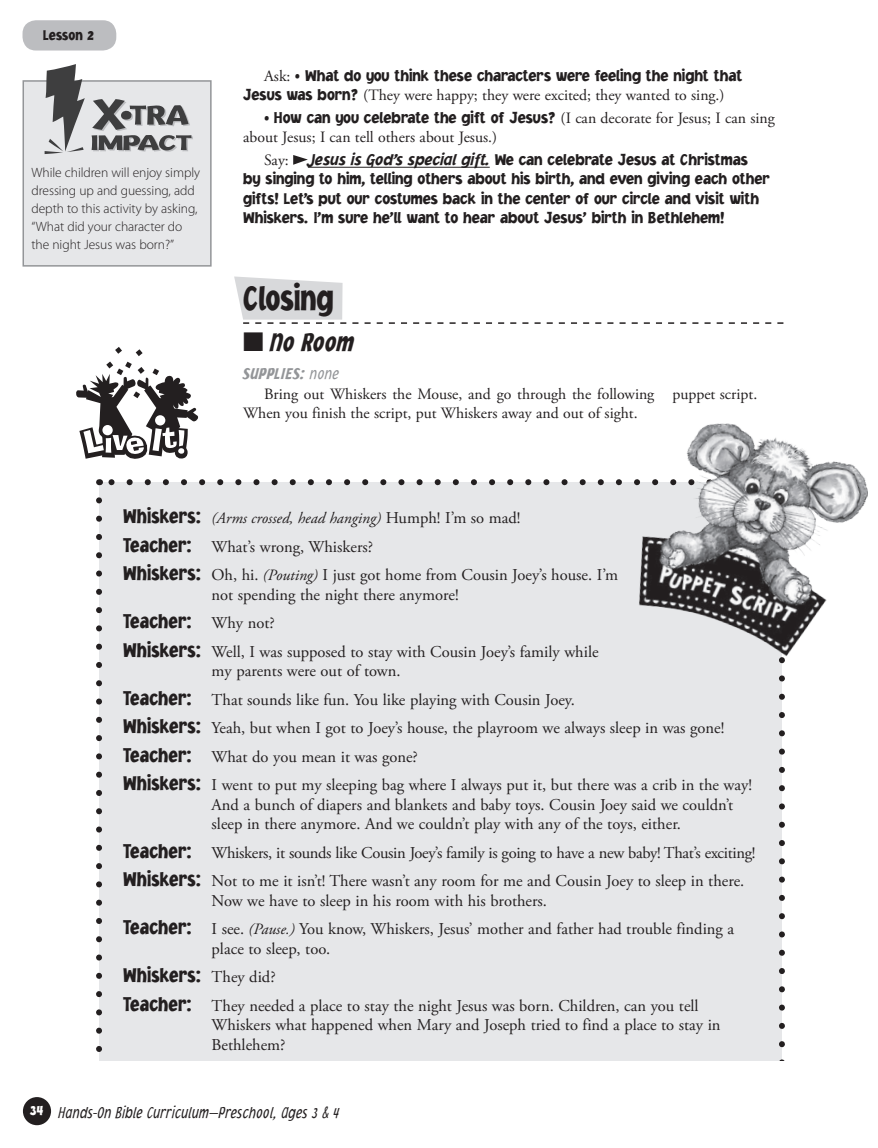
<style>
.page{position:relative;width:878px;height:1148px;background:#fff}
.page>*{position:absolute;margin:0;border:0;box-sizing:border-box;transform-origin:0 0}
.t1{font:900 36px "Jacoby Cond ICG";color:#231f20;scale:.9 1}
.t2{font:italic 900 27px "Jacoby Cond ICG";letter-spacing:-.01em;color:#231f20;scale:.9 1}
.t3{font:900 21px "Jacoby Cond ICG";letter-spacing:.01em;color:#231f20;scale:.95 1}
.t4{font:16.5px/28.5px "Adobe Garamond Pro";color:#231f20}
.t5{font:900 16.5px/19.5px "Jacoby ICG";color:#231f20;scale:.9 1}
.t6{font:16.5px/28.5px "Adobe Garamond Pro";letter-spacing:-.02em;color:#231f20}
.t7{font:italic 300 16.5px "Jacoby Cond ICG";color:#231f20;scale:.9 1}
.t8{font:italic 900 16.5px "Jacoby Cond ICG";letter-spacing:.03em;color:#939598;scale:.95 1}
.t9{font:15.75px/19.5px "Adobe Garamond Pro";color:#231f20}
.t10{font:italic 15.75px "Adobe Garamond Pro";color:#231f20}
.t11{font:900 15px "Jacoby Cond ICG";color:#231f20}
.t12{font:300 13.5px/18px "Myriad Pro";letter-spacing:-.005em;color:#231f20}
.s1{font-family:"Adobe Garamond Pro";font-weight:400;font-size:15.75px}
.s2{font-family:"Jacoby ICG";font-weight:900;font-size:16.5px}
.s3{font-style:italic}
.s4{font-weight:300}
.s5{font-family:"Jacoby Cond ICG";font-weight:900;font-style:normal;font-size:21px}
.s6{font-style:normal;font-size:16.5px}
.s7{font-family:"Jacoby Cond ICG";font-weight:900;font-size:21px}
.s8{font-style:italic;font-size:15.75px}
.s9{font-family:"Adobe Garamond Pro";font-weight:400;font-size:16.5px}
.s10{font-weight:900;font-style:normal;font-size:15px;color:#fff}
</style>
<div class="page">
<div style="left:23px;top:1097px;width:28px;height:28px;background:#231f20;border-radius:50%"></div>
<div style="left:22px;top:20px;width:94px;height:31px;background:#bcbdc0;border-radius:14px"></div>
<hr style="left:308px;top:167px;width:181px;height:1px;background:#231f20">
<svg style="left:234px;top:276px;width:549px;height:48px"></svg>
<svg style="left:293px;top:155px;width:15px;height:10px"></svg>
<svg style="left:76px;top:347px;width:123px;height:112px"></svg>
<div style="left:155px;top:415px;width:10px;height:10px;background:#fff;border-radius:50%"></div>
<div style="left:102px;top:425px;width:11px;height:10px;background:#fff;border-radius:50%"></div>
<div style="left:99px;top:482px;width:683px;height:598px;background:#e6e7e9"></div>
<svg style="left:96px;top:500px;width:6px;height:552px"></svg>
<svg style="left:779px;top:660px;width:5px;height:401px"></svg>
<svg style="left:108px;top:479px;width:514px;height:6px"></svg>
<img style="left:634px;top:423px;width:233px;height:237px">
<div style="left:78px;top:1061px;width:744px;height:40px;background:#fff"></div>
<div style="left:23px;top:81px;width:188px;height:185px;background:#e6e7e9"></div>
<div style="left:22px;top:80px;width:190px;height:187px;border:2px solid #939598"></div>
<svg style="left:45px;top:64px;width:40px;height:90px"></svg>
<svg style="left:92px;top:99px;width:101px;height:53px"></svg>
<p class="t11" style="left:43px;top:26px;width:52px">Lesson 2</p>
<p class="t12" style="left:32px;top:164px;width:170px">While children will enjoy simply dressing up and guessing, add depth to this activity by asking, “What did your character do the night Jesus was born?”</p>
<p class="t5" style="left:264px;top:65px;width:532px"><span class="s1">Ask:</span> • What do you think these characters were feeling the night that</p>
<p class="t9" style="left:243px;top:86px;width:483px"><span class="s2">Jesus was born?</span> (They were happy; they were excited; they wanted to sing.)</p>
<p class="t5" style="left:264px;top:107px;width:569px">• How can you celebrate the gift of Jesus? <span class="s1">(I can decorate for Jesus; I can sing</span></p>
<p class="t9" style="left:243px;top:128px;width:255px">about Jesus; I can tell others about Jesus.)</p>
<p class="t5" style="left:243px;top:149px;width:586px;text-indent:21px"><span class="s1">Say:</span> <span class="s3">Jesus is God’s special gift.</span> We can celebrate Jesus at Christmas<br>by singing to him, telling others about his birth, and even giving each other gifts! Let’s put our costumes back in the center of our circle and visit with Whiskers. I’m sure he’ll want to hear about Jesus’ birth in Bethlehem!</p>
<h1 class="t1" style="left:243px;top:276px;width:102px">Closing</h1>
<h2 class="t2" style="left:243px;top:325px;width:125px">■ No Room</h2>
<p class="t8" style="left:243px;top:364px;width:102px">SUPPLIES: <span class="s4">none</span></p>
<p class="t9" style="left:243px;top:385px;width:515px;text-indent:21px">Bring out Whiskers the Mouse, and go through the following puppet script.<br>When you finish the script, put Whiskers away and out of sight.</p>
<p class="t10" style="left:123px;top:508px;width:399px"><span class="s5">Whiskers:</span> (Arms crossed, head hanging) <span class="s6">Humph! I’m so mad!</span></p>
<p class="t4" style="left:123px;top:532px;width:496px"><span class="s7">Teacher:</span> What’s wrong, Whiskers?<br><span class="s7">Whiskers:</span> Oh, hi. <span class="s8">(Pouting)</span> I just got home from Cousin Joey’s house. I’m</p>
<p class="t4" style="left:212px;top:580px;width:248px">not spending the night there anymore!</p>
<p class="t3" style="left:123px;top:608px;width:161px">Teacher: <span class="s9">Why not?</span></p>
<p class="t4" style="left:211px;top:642px;width:388px;line-height:19.5px;text-indent:-88px"><span class="s7">Whiskers:</span> Well, I was supposed to stay with Cousin Joey’s family while my parents were out of town.</p>
<p class="t4" style="left:123px;top:685px;width:630px"><span class="s7">Teacher:</span> That sounds like fun. You like playing with Cousin Joey.<br><span class="s7">Whiskers:</span> Yeah, but when I got to Joey’s house, the playroom we always sleep in was gone!<br><span class="s7">Teacher:</span> What do you mean it was gone?<br><span class="s7">Whiskers:</span> I went to put my sleeping bag where I always put it, but there was a crib in the way!</p>
<p class="t4" style="left:211px;top:795px;width:523px;line-height:19.5px">And a bunch of diapers and blankets and baby toys. Cousin Joey said we couldn’t sleep in there anymore. And we couldn’t play with any of the toys, either.</p>
<p class="t6" style="left:123px;top:838px;width:634px"><span class="s7">Teacher:</span> Whiskers, it sounds like Cousin Joey’s family is going to have a new baby! That’s exciting!<br><span class="s7">Whiskers:</span> Not to me it isn’t! There wasn’t any room for me and Cousin Joey to sleep in there.</p>
<p class="t4" style="left:123px;top:886px;width:612px;text-indent:88px">Now we have to sleep in his room with his brothers.<br><span class="s7">Teacher:</span> I see. <span class="s8">(Pause.)</span> You know, Whiskers, Jesus’ mother and father had trouble finding a</p>
<p class="t4" style="left:211px;top:934px;width:120px">place to sleep, too.</p>
<p class="t3" style="left:123px;top:962px;width:162px">Whiskers: <span class="s9">They did?</span></p>
<p class="t4" style="left:212px;top:996px;width:510px;line-height:19.5px;text-indent:-89px"><span class="s7">Teacher:</span> They needed a place to stay the night Jesus was born. Children, can you tell<br>Whiskers what happened when Mary and Joseph tried to find a place to stay in<br>Bethlehem?</p>
<p class="t7" style="left:30px;top:1102px;width:346px"><span class="s10">34</span> Hands-On Bible Curriculum—Preschool, Ages 3 &amp; 4</p>
</div>
